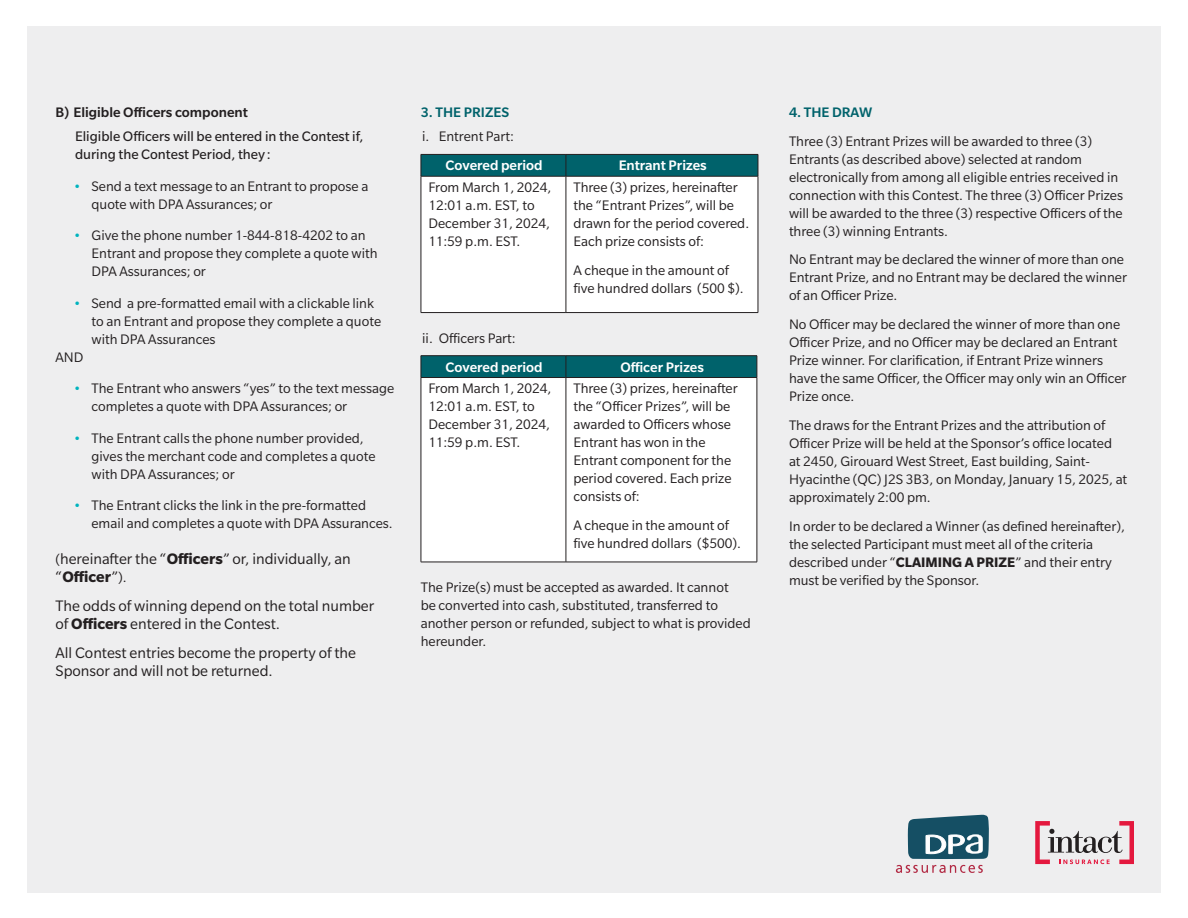
<style>
.page{position:relative;width:1188px;height:918px;background:#fff}
.page>*{position:absolute;margin:0;border:0;box-sizing:border-box;transform-origin:0 0}
.t1{font:16.5px/18px "Slate Std";color:#231f20}
.t2{font:15px/18px "Slate Std";color:#231f20}
.t3{font:15px/18px "Slate Std";color:#231f20}
.t4{font:500 15px "Slate Std";color:#fff}
.t5{font:500 15px "Slate Std";color:#231f20}
.t6{font:500 15px "Slate Std";color:#00626b}
.s1{color:#00b3be}
.s2{font-size:15px}
.s3{font-weight:700}
</style>
<div class="page">
<div style="left:27px;top:26px;width:1134px;height:866px;background:#eeeeef"></div>
<div style="left:422px;top:177px;width:336px;height:135px;background:#fff"></div>
<svg style="left:421px;top:154px;width:338px;height:22px;background:#025e66"></svg>
<hr style="left:421px;top:176px;width:145px;height:1px;background:#231f20">
<hr style="left:421px;top:176px;width:1px;height:136px;background:#231f20">
<hr style="left:566px;top:176px;width:192px;height:1px;background:#231f20">
<hr style="left:566px;top:176px;width:1px;height:136px;background:#231f20">
<hr style="left:758px;top:176px;width:1px;height:136px;background:#231f20">
<hr style="left:421px;top:312px;width:145px;height:1px;background:#231f20">
<hr style="left:566px;top:312px;width:192px;height:1px;background:#231f20">
<div style="left:422px;top:378px;width:335px;height:184px;background:#fff"></div>
<hr style="left:421px;top:355px;width:145px;height:1px;background:#231f20">
<hr style="left:566px;top:355px;width:191px;height:1px;background:#231f20">
<div style="left:421px;top:356px;width:337px;height:22px;background:#00626b"></div>
<hr style="left:421px;top:377px;width:145px;height:1px;background:#231f20">
<hr style="left:421px;top:378px;width:1px;height:184px;background:#231f20">
<hr style="left:566px;top:377px;width:191px;height:1px;background:#231f20">
<hr style="left:566px;top:378px;width:1px;height:184px;background:#231f20">
<hr style="left:757px;top:378px;width:1px;height:184px;background:#231f20">
<hr style="left:421px;top:562px;width:145px;height:1px;background:#231f20">
<hr style="left:566px;top:562px;width:191px;height:1px;background:#231f20">
<svg style="left:896px;top:865px;width:87px;height:8px"></svg>
<svg style="left:908px;top:815px;width:81px;height:44px;background:#457384"></svg>
<svg style="left:1035px;top:821px;width:99px;height:43px"></svg>
<p class="t5" style="left:56px;top:104px;width:194px">B) Eligible Officers component</p>
<p class="t3" style="left:75px;top:128px;width:290px">Eligible Officers will be entered in the Contest if, during the Contest Period, they :</p>
<p class="t2" style="left:92px;top:177px;width:278px;text-indent:-18px"><span class="s1">•</span> Send a text message to an Entrant to propose a quote with DPA Assurances; or</p>
<p class="t2" style="left:92px;top:227px;width:288px;text-indent:-18px"><span class="s1">•</span> Give the phone number 1-844-818-4202 to an<br>Entrant and propose they complete a quote with<br>DPA Assurances; or</p>
<p class="t2" style="left:74px;top:294px;width:302px"><span class="s1">•</span> Send a pre-formatted email with a clickable link</p>
<p class="t2" style="left:92px;top:312px;width:291px">to an Entrant and propose they complete a quote</p>
<p class="t2" style="left:92px;top:330px;width:126px">with DPA Assurances</p>
<p class="t2" style="left:55px;top:348px;width:29px">AND</p>
<p class="t2" style="left:92px;top:380px;width:304px;text-indent:-18px"><span class="s1">•</span> The Entrant who answers “yes” to the text message completes a quote with DPA Assurances; or</p>
<p class="t2" style="left:92px;top:429px;width:285px;text-indent:-18px"><span class="s1">•</span> The Entrant calls the phone number provided, gives the merchant code and completes a quote with DPA Assurances; or</p>
<p class="t2" style="left:92px;top:497px;width:303px;text-indent:-18px"><span class="s1">•</span> The Entrant clicks the link in the pre-formatted email and completes a quote with DPA Assurances.</p>
<p class="t1" style="left:55px;top:550px;width:297px"><span class="s2">(</span>hereinafter the “<span class="s3">Officers</span>” or, individually, an “<span class="s3">Officer</span>”<span class="s2">).</span></p>
<p class="t1" style="left:56px;top:597px;width:320px">The odds of winning depend on the total number of <span class="s3">Officers</span> entered in the Contest.</p>
<p class="t1" style="left:56px;top:644px;width:302px">All Contest entries become the property of the<br>Sponsor and will not be returned.</p>
<p class="t6" style="left:421px;top:104px;width:90px">3. THE PRIZES</p>
<p class="t2" style="left:422px;top:128px;width:93px">i. Entrent Part:</p>
<p class="t4" style="left:446px;top:158px;width:99px">Covered period</p>
<p class="t4" style="left:619px;top:158px;width:90px">Entrant Prizes</p>
<p class="t2" style="left:428px;top:178px;width:125px">From March 1, 2024,<br>12:01 a.m. EST, to<br>December 31, 2024,<br>11:59 p.m. EST.</p>
<p class="t2" style="left:573px;top:178px;width:177px">Three (3) prizes, hereinafter the “Entrant Prizes”, will be drawn for the period covered.<br>Each prize consists of:</p>
<p class="t2" style="left:573px;top:261px;width:172px">A cheque in the amount of five hundred dollars (500 $).</p>
<p class="t2" style="left:422px;top:329px;width:95px">ii. Officers Part:</p>
<p class="t4" style="left:446px;top:359px;width:99px">Covered period</p>
<p class="t4" style="left:620px;top:359px;width:85px">Officer Prizes</p>
<p class="t2" style="left:428px;top:379px;width:125px">From March 1, 2024,<br>12:01 a.m. EST, to<br>December 31, 2024,<br>11:59 p.m. EST.</p>
<p class="t2" style="left:573px;top:380px;width:166px">Three (3) prizes, hereinafter the “Officer Prizes”, will be awarded to Officers whose<br>Entrant has won in the<br>Entrant component for the period covered. Each prize consists of:</p>
<p class="t2" style="left:573px;top:516px;width:169px">A cheque in the amount of five hundred dollars ($500).</p>
<p class="t2" style="left:421px;top:578px;width:332px">The Prize(s) must be accepted as awarded. It cannot<br>be converted into cash, substituted, transferred to another person or refunded, subject to what is provided hereunder.</p>
<p class="t6" style="left:789px;top:104px;width:85px">4. THE DRAW</p>
<p class="t2" style="left:789px;top:132px;width:336px">Three (3) Entrant Prizes will be awarded to three (3)<br>Entrants (as described above) selected at random electronically from among all eligible entries received in connection with this Contest. The three (3) Officer Prizes will be awarded to the three (3) respective Officers of the three (3) winning Entrants.</p>
<p class="t2" style="left:789px;top:251px;width:340px">No Entrant may be declared the winner of more than one<br>Entrant Prize, and no Entrant may be declared the winner of an Officer Prize.</p>
<p class="t2" style="left:789px;top:315px;width:339px">No Officer may be declared the winner of more than one Officer Prize, and no Officer may be declared an Entrant Prize winner. For clarification, if Entrant Prize winners have the same Officer, the Officer may only win an Officer Prize once.</p>
<p class="t2" style="left:789px;top:416px;width:340px">The draws for the Entrant Prizes and the attribution of Officer Prize will be held at the Sponsor’s office located at 2450, Girouard West Street, East building, Saint-Hyacinthe (QC) J2S 3B3, on Monday, January 15, 2025, at approximately 2:00 pm.</p>
<p class="t2" style="left:789px;top:517px;width:337px">In order to be declared a Winner (as defined hereinafter), the selected Participant must meet all of the criteria described under “<span class="s3">CLAIMING A PRIZE</span>” and their entry must be verified by the Sponsor.</p>
</div>
